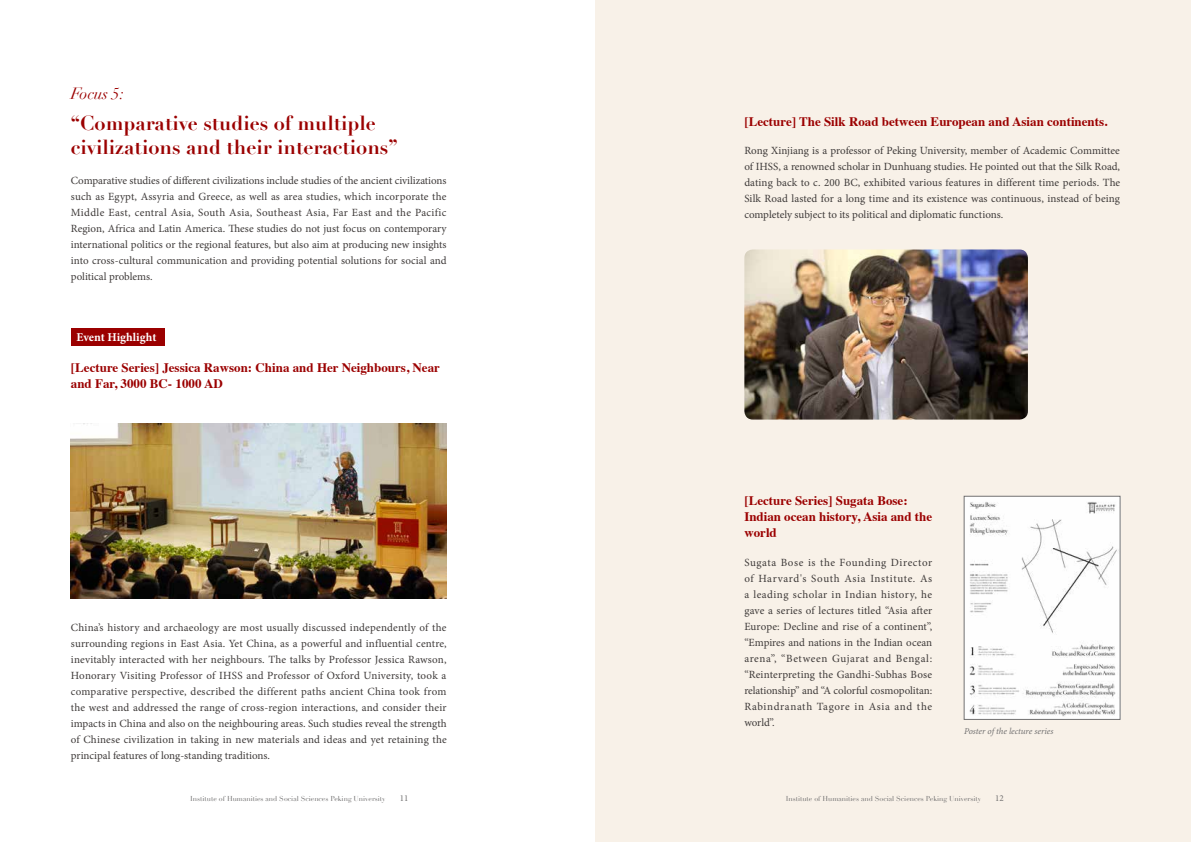
<style>
.page{position:relative;width:1191px;height:842px;background:#fff}
.page>*{position:absolute;margin:0;border:0;box-sizing:border-box;transform-origin:0 0}
.t1{font:700 20px/24px "Didot";color:#9b0000}
.t2{font:italic 16px "Didot";color:#9b0000}
.t3{font:700 13px/16px "Times";color:#9b0000}
.t4{font:700 12px "Minion Pro";color:#fff}
.t5{font:11px/16px "Minion Pro";color:#3e3a39;text-align:justify}
.t6{font:italic 9px "Minion Pro";letter-spacing:-.005em;color:#727171}
.t7{font:9px "Minion Pro";color:#727171}
.t8{font:7px "Didot";color:#727171}
</style>
<div class="page">
<div style="left:595px;top:0;width:596px;height:842px;background:#f8f1e8"></div>
<div style="left:71px;top:329px;width:93px;height:17px;background:#9b0000"></div>
<img style="left:71px;top:423px;width:375px;height:176px">
<img style="left:966px;top:498px;width:152px;height:219px">
<div style="left:964px;top:496px;width:156px;height:223px;border:1px solid #727171"></div>
<img style="left:744px;top:249px;width:284px;height:171px">
<h2 class="t2" style="left:71px;top:83px;width:55px">Focus 5:</h2>
<h1 class="t1" style="left:71px;top:111px;width:328px">“Comparative studies of multiple civilizations and their interactions”</h1>
<p class="t5" style="left:71px;top:173px;width:377px">Comparative studies of different civilizations include studies of the ancient civilizations such as Egypt, Assyria and Greece, as well as area studies, which incorporate the Middle East, central Asia, South Asia, Southeast Asia, Far East and the Pacific Region, Africa and Latin America. These studies do not just focus on contemporary international politics or the regional features, but also aim at producing new insights into cross-cultural communication and providing potential solutions for social and political problems.</p>
<p class="t4" style="left:77px;top:329px;width:81px">Event Highlight</p>
<p class="t3" style="left:71px;top:359px;width:370px">[Lecture Series] Jessica Rawson: China and Her Neighbours, Near and Far, 3000 BC- 1000 AD</p>
<p class="t5" style="left:71px;top:619px;width:377px">China’s history and archaeology are most usually discussed independently of the surrounding regions in East Asia. Yet China, as a powerful and influential centre, inevitably interacted with her neighbours. The talks by Professor Jessica Rawson, Honorary Visiting Professor of IHSS and Professor of Oxford University, took a comparative perspective, described the different paths ancient China took from the west and addressed the range of cross-region interactions, and consider their impacts in China and also on the neighbouring areas. Such studies reveal the strength of Chinese civilization in taking in new materials and ideas and yet retaining the principal features of long-standing traditions.</p>
<p class="t3" style="left:744px;top:112px;width:364px">[Lecture] The Silk Road between European and Asian continents.</p>
<p class="t5" style="left:744px;top:143px;width:377px">Rong Xinjiang is a professor of Peking University, member of Academic Committee of IHSS, a renowned scholar in Dunhuang studies. He pointed out that the Silk Road, dating back to c. 200 BC, exhibited various features in different time periods. The Silk Road lasted for a long time and its existence was continuous, instead of being completely subject to its political and diplomatic functions.</p>
<p class="t3" style="left:744px;top:491px;width:189px">[Lecture Series] Sugata Bose:<br>Indian ocean history, Asia and the world</p>
<p class="t5" style="left:744px;top:554px;width:189px">Sugata Bose is the Founding Director of Harvard's South Asia Institute. As a leading scholar in Indian history, he gave a series of lectures titled “Asia after Europe: Decline and rise of a continent”, “Empires and nations in the Indian ocean arena”, “Between Gujarat and Bengal: “Reinterpreting the Gandhi-Subhas Bose relationship” and “A colorful cosmopolitan:<br>Rabindranath Tagore in Asia and the world”.</p>
<p class="t6" style="left:964px;top:725px;width:91px">Poster of the lecture series</p>
<p class="t8" style="left:190px;top:794px;width:197px">Institute of Humanities and Social Sciences Peking University</p>
<p class="t7" style="left:400px;top:792px;width:10px">11</p>
<p class="t8" style="left:785px;top:794px;width:197px">Institute of Humanities and Social Sciences Peking University</p>
<p class="t7" style="left:995px;top:792px;width:10px">12</p>
</div>
